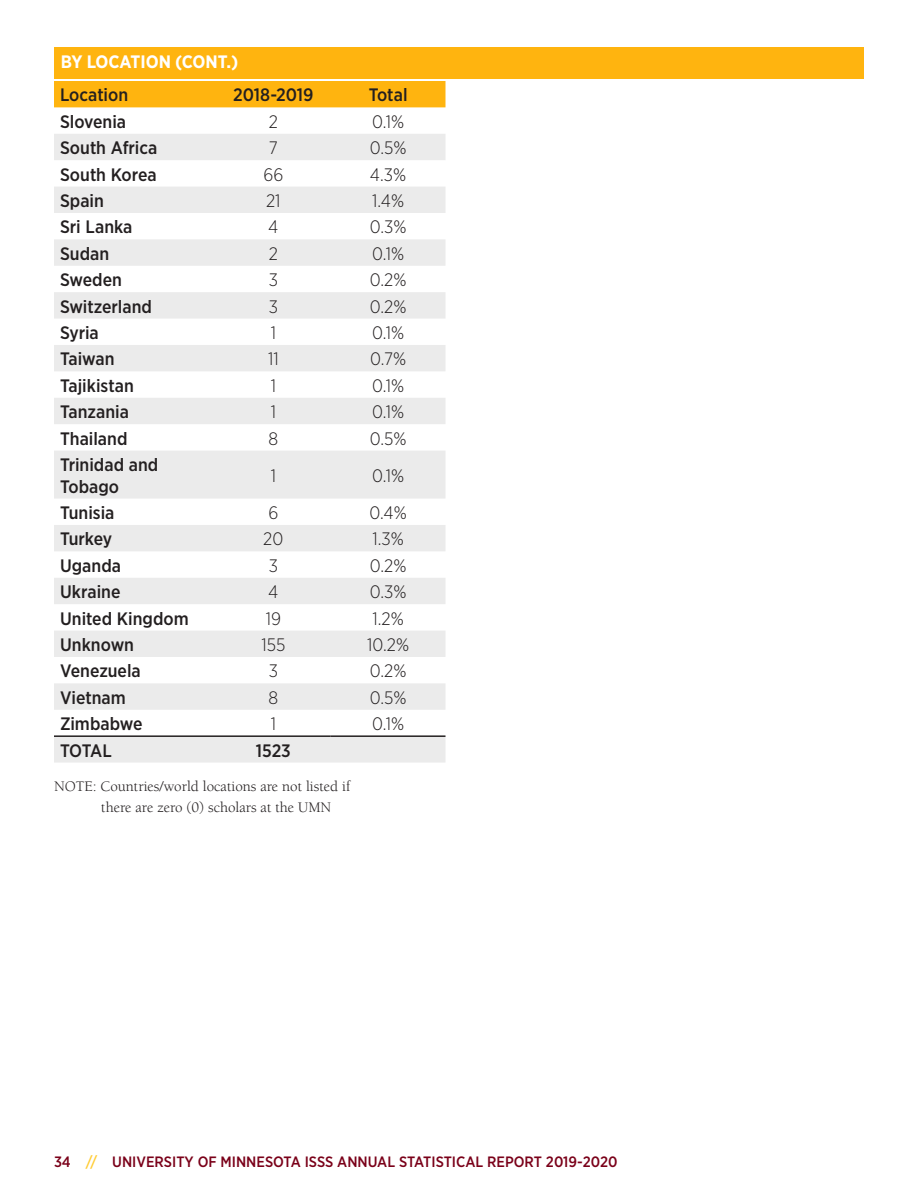
<style>
.page{position:relative;width:918px;height:1188px;background:#fff}
.page>*{position:absolute;margin:0;border:0;box-sizing:border-box;transform-origin:0 0}
.table_column_1{font:500 18px/21.6px "Gotham Narrow";color:#231f20}
.table_body{font:300 18px "Gotham Narrow";color:#231f20}
.Headersub_for_TOC{font:700 18px "Gotham Narrow";color:#fff}
.table_header{font:500 18px "Gotham Narrow";letter-spacing:-.005em;color:#231f20}
.table_total{font:500 18px "Gotham Narrow";letter-spacing:-.01em;color:#231f20}
.Letter{font:15px/21px "Berkeley Std";color:#231f20}
.t1{font:500 15px "Gotham Narrow";color:#7a0019}
.s1{color:#fc3}
</style>
<div class="page">
<div style="left:54px;top:81px;width:392px;height:26px;background:#ffb40f"></div>
<svg style="left:54px;top:134px;width:392px;height:629px;fill:#ebebeb"></svg>
<hr style="left:54px;top:735px;width:162px;height:2px;background:#231f20">
<hr style="left:216px;top:735px;width:115px;height:2px;background:#231f20">
<hr style="left:331px;top:735px;width:115px;height:2px;background:#231f20">
<div style="left:54px;top:47px;width:810px;height:32px;background:#ffb40f"></div>
<p class="Headersub_for_TOC" style="left:61px;top:51px;width:179px">BY LOCATION (CONT.)</p>
<p class="table_column_1" style="left:60px;top:84px;width:70px">Location</p>
<p class="table_header" style="left:233px;top:84px;width:82px">2018-2019</p>
<p class="table_header" style="left:369px;top:84px;width:40px">Total</p>
<p class="table_column_1" style="left:60px;top:110px;width:68px">Slovenia</p>
<p class="table_body" style="left:269px;top:110px;width:11px">2</p>
<p class="table_body" style="left:372px;top:110px;width:34px">0.1%</p>
<p class="table_column_1" style="left:60px;top:137px;width:99px">South Africa</p>
<p class="table_body" style="left:269px;top:137px;width:11px">7</p>
<p class="table_body" style="left:370px;top:137px;width:38px">0.5%</p>
<p class="table_column_1" style="left:60px;top:163px;width:98px">South Korea</p>
<p class="table_body" style="left:263px;top:163px;width:21px">66</p>
<p class="table_body" style="left:370px;top:163px;width:38px">4.3%</p>
<p class="table_column_1" style="left:60px;top:190px;width:45px">Spain</p>
<p class="table_body" style="left:266px;top:190px;width:16px">21</p>
<p class="table_body" style="left:372px;top:190px;width:34px">1.4%</p>
<p class="table_column_1" style="left:60px;top:216px;width:74px">Sri Lanka</p>
<p class="table_body" style="left:268px;top:216px;width:12px">4</p>
<p class="table_body" style="left:370px;top:216px;width:38px">0.3%</p>
<p class="table_column_1" style="left:60px;top:242px;width:51px">Sudan</p>
<p class="table_body" style="left:269px;top:242px;width:11px">2</p>
<p class="table_body" style="left:372px;top:242px;width:34px">0.1%</p>
<p class="table_column_1" style="left:60px;top:269px;width:64px">Sweden</p>
<p class="table_body" style="left:269px;top:269px;width:11px">3</p>
<p class="table_body" style="left:370px;top:269px;width:38px">0.2%</p>
<p class="table_column_1" style="left:60px;top:295px;width:94px">Switzerland</p>
<p class="table_body" style="left:269px;top:295px;width:11px">3</p>
<p class="table_body" style="left:370px;top:295px;width:38px">0.2%</p>
<p class="table_column_1" style="left:60px;top:322px;width:40px">Syria</p>
<p class="table_body" style="left:271px;top:322px;width:7px">1</p>
<p class="table_body" style="left:372px;top:322px;width:34px">0.1%</p>
<p class="table_column_1" style="left:60px;top:348px;width:56px">Taiwan</p>
<p class="table_body" style="left:268px;top:348px;width:12px">11</p>
<p class="table_body" style="left:370px;top:348px;width:38px">0.7%</p>
<p class="table_column_1" style="left:60px;top:374px;width:75px">Tajikistan</p>
<p class="table_body" style="left:271px;top:374px;width:7px">1</p>
<p class="table_body" style="left:372px;top:374px;width:34px">0.1%</p>
<p class="table_column_1" style="left:60px;top:401px;width:70px">Tanzania</p>
<p class="table_body" style="left:271px;top:401px;width:7px">1</p>
<p class="table_body" style="left:372px;top:401px;width:34px">0.1%</p>
<p class="table_column_1" style="left:60px;top:427px;width:69px">Thailand</p>
<p class="table_body" style="left:269px;top:427px;width:11px">8</p>
<p class="table_body" style="left:370px;top:427px;width:38px">0.5%</p>
<p class="table_column_1" style="left:60px;top:454px;width:100px">Trinidad and<br>Tobago</p>
<p class="table_body" style="left:271px;top:464px;width:7px">1</p>
<p class="table_body" style="left:372px;top:464px;width:34px">0.1%</p>
<p class="table_column_1" style="left:60px;top:502px;width:56px">Tunisia</p>
<p class="table_body" style="left:268px;top:502px;width:11px">6</p>
<p class="table_body" style="left:369px;top:502px;width:39px">0.4%</p>
<p class="table_column_1" style="left:60px;top:528px;width:54px">Turkey</p>
<p class="table_body" style="left:263px;top:528px;width:22px">20</p>
<p class="table_body" style="left:372px;top:528px;width:33px">1.3%</p>
<p class="table_column_1" style="left:60px;top:554px;width:63px">Uganda</p>
<p class="table_body" style="left:269px;top:554px;width:11px">3</p>
<p class="table_body" style="left:370px;top:554px;width:38px">0.2%</p>
<p class="table_column_1" style="left:60px;top:581px;width:62px">Ukraine</p>
<p class="table_body" style="left:268px;top:581px;width:12px">4</p>
<p class="table_body" style="left:370px;top:581px;width:38px">0.3%</p>
<p class="table_column_1" style="left:60px;top:607px;width:130px">United Kingdom</p>
<p class="table_body" style="left:266px;top:607px;width:17px">19</p>
<p class="table_body" style="left:372px;top:607px;width:33px">1.2%</p>
<p class="table_column_1" style="left:60px;top:634px;width:76px">Unknown</p>
<p class="table_body" style="left:261px;top:634px;width:25px">155</p>
<p class="table_body" style="left:367px;top:634px;width:44px">10.2%</p>
<p class="table_column_1" style="left:60px;top:660px;width:82px">Venezuela</p>
<p class="table_body" style="left:269px;top:660px;width:11px">3</p>
<p class="table_body" style="left:370px;top:660px;width:38px">0.2%</p>
<p class="table_column_1" style="left:60px;top:686px;width:67px">Vietnam</p>
<p class="table_body" style="left:269px;top:686px;width:11px">8</p>
<p class="table_body" style="left:370px;top:686px;width:38px">0.5%</p>
<p class="table_column_1" style="left:60px;top:713px;width:84px">Zimbabwe</p>
<p class="table_body" style="left:271px;top:713px;width:7px">1</p>
<p class="table_body" style="left:372px;top:713px;width:34px">0.1%</p>
<p class="table_total" style="left:60px;top:739px;width:53px">TOTAL</p>
<p class="table_total" style="left:256px;top:739px;width:37px">1523</p>
<p class="Letter" style="left:101px;top:776px;width:250px;text-indent:-47px">NOTE: Countries/world locations are not listed if there are zero (0) scholars at the UMN</p>
<p class="t1" style="left:54px;top:1152px;width:565px">34 <span class="s1">//</span> UNIVERSITY OF MINNESOTA ISSS ANNUAL STATISTICAL REPORT 2019-2020</p>
</div>
